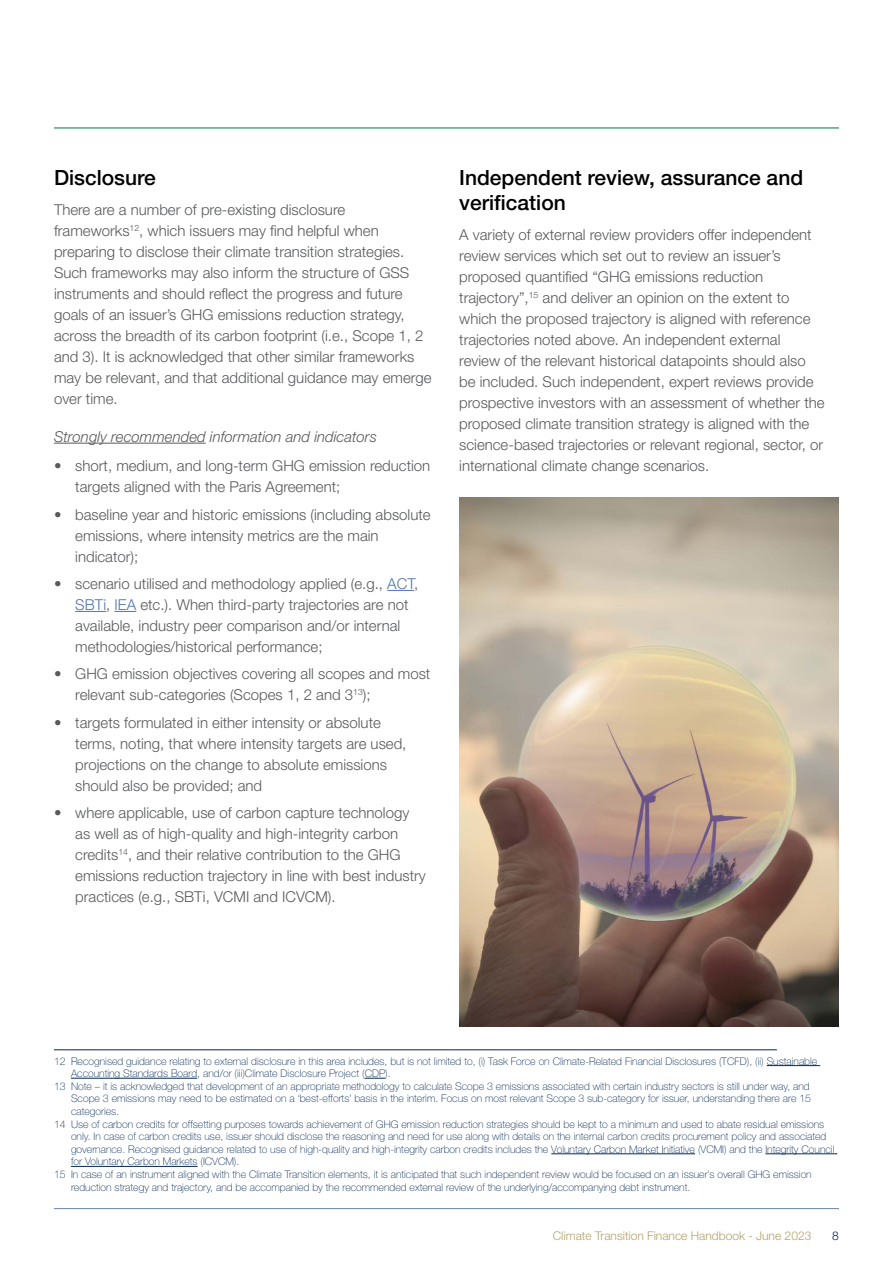
<style>
.page{position:relative;width:893px;height:1263px;background:#fff}
.page>*{position:absolute;margin:0;border:0;box-sizing:border-box;transform-origin:0 0}
.t1{font:500 21px/25.2px "Helvetica Neue LT Std";color:#000}
.t2{font:300 15px/21px "Helvetica Neue LT Std";color:#58595b}
.t3{font:italic 300 15px "Helvetica Neue LT Std";color:#58595b}
.t4{font:300 12px "Helvetica Neue LT Std";color:#b3a16a}
.t5{font:300 12px "Helvetica Neue LT Std";color:#002856}
.t6{font:100 10.5px "Helvetica Neue LT Std";color:#002856}
.s1{color:#4f73ad}
</style>
<div class="page">
<hr style="left:54px;top:1208px;width:785px;height:1px;background:#002856">
<hr style="left:54px;top:443px;width:152px;height:1px;background:#58595b">
<svg style="left:387px;top:590px;width:27px;height:1px"></svg>
<hr style="left:75px;top:611px;width:31px;height:1px;background:#4f73ad">
<svg style="left:115px;top:611px;width:21px;height:1px"></svg>
<hr style="left:54px;top:1049px;width:723px;height:1px;background:#002856">
<hr style="left:767px;top:1065px;width:53px;height:1px;background:#002856">
<hr style="left:71px;top:1078px;width:126px;height:1px;background:#002856">
<svg style="left:365px;top:1078px;width:20px;height:1px"></svg>
<hr style="left:551px;top:1153px;width:144px;height:1px;background:#002856">
<hr style="left:765px;top:1153px;width:72px;height:1px;background:#002856">
<hr style="left:71px;top:1166px;width:127px;height:1px;background:#002856">
<hr style="left:54px;top:128px;width:785px;height:1px;background:#007840">
<img style="left:459px;top:497px;width:380px;height:530px">
<h1 class="t1" style="left:54px;top:165px;width:103px">Disclosure</h1>
<p class="t2" style="left:54px;top:198px;width:379px">There are a number of pre-existing disclosure frameworks<sup>12</sup>, which issuers may find helpful when preparing to disclose their climate transition strategies.<br>Such frameworks may also inform the structure of GSS instruments and should reflect the progress and future goals of an issuer’s GHG emissions reduction strategy, across the breadth of its carbon footprint (i.e., Scope 1, 2 and 3). It is acknowledged that other similar frameworks may be relevant, and that additional guidance may emerge over time.</p>
<p class="t3" style="left:54px;top:427px;width:324px">Strongly recommended information and indicators</p>
<p class="t2" style="left:75px;top:455px;width:357px;text-indent:-21px">• short, medium, and long-term GHG emission reduction targets aligned with the Paris Agreement;</p>
<p class="t2" style="left:75px;top:503px;width:357px;text-indent:-21px">• baseline year and historic emissions (including absolute emissions, where intensity metrics are the main indicator);</p>
<p class="t2" style="left:75px;top:573px;width:344px;text-indent:-21px">• scenario utilised and methodology applied (e.g., <span class="s1">ACT</span>, <span class="s1">SBTi</span>, <span class="s1">IEA</span> etc.). When third-party trajectories are not available, industry peer comparison and/or internal methodologies/historical performance;</p>
<p class="t2" style="left:75px;top:663px;width:357px;text-indent:-21px">• GHG emission objectives covering all scopes and most relevant sub-categories (Scopes 1, 2 and 3<sup>13</sup>);</p>
<p class="t2" style="left:75px;top:711px;width:333px;text-indent:-21px">• targets formulated in either intensity or absolute terms, noting, that where intensity targets are used, projections on the change to absolute emissions should also be provided; and</p>
<p class="t2" style="left:75px;top:802px;width:352px;text-indent:-21px">• where applicable, use of carbon capture technology as well as of high-quality and high-integrity carbon credits<sup>14</sup>, and their relative contribution to the GHG emissions reduction trajectory in line with best industry practices (e.g., SBTi, VCMI and ICVCM).</p>
<h1 class="t1" style="left:459px;top:165px;width:345px">Independent review, assurance and verification</h1>
<p class="t2" style="left:459px;top:224px;width:367px">A variety of external review providers offer independent review services which set out to review an issuer’s proposed quantified “GHG emissions reduction trajectory”,<sup>15</sup> and deliver an opinion on the extent to which the proposed trajectory is aligned with reference trajectories noted above. An independent external review of the relevant historical datapoints should also be included. Such independent, expert reviews provide prospective investors with an assessment of whether the proposed climate transition strategy is aligned with the science-based trajectories or relevant regional, sector, or international climate change scenarios.</p>
<p class="t6" style="left:54px;top:1055px;width:765px">12 Recognised guidance relating to external disclosure in this area includes, but is not limited to, (i) Task Force on Climate-Related Financial Disclosures (TCFD), (ii) Sustainable</p>
<p class="t6" style="left:71px;top:1067px;width:321px">Accounting Standards Board, and/or (iii)Climate Disclosure Project (CDP).</p>
<p class="t6" style="left:54px;top:1080px;width:757px">13 Note – it is acknowledged that development of an appropriate methodology to calculate Scope 3 emissions associated with certain industry sectors is still under way, and</p>
<p class="t6" style="left:71px;top:1092px;width:741px">Scope 3 emissions may need to be estimated on a ‘best-efforts’ basis in the interim. Focus on most relevant Scope 3 sub-category for issuer, understanding there are 15</p>
<p class="t6" style="left:71px;top:1105px;width:50px">categories.</p>
<p class="t6" style="left:54px;top:1118px;width:772px">14 Use of carbon credits for offsetting purposes towards achievement of GHG emission reduction strategies should be kept to a minimum and used to abate residual emissions</p>
<p class="t6" style="left:71px;top:1130px;width:757px">only. In case of carbon credits use, issuer should disclose the reasoning and need for use along with details on the internal carbon credits procurement policy and associated</p>
<p class="t6" style="left:71px;top:1143px;width:765px">governance. Recognised guidance related to use of high-quality and high-integrity carbon credits includes the Voluntary Carbon Market Initiative (VCMI) and the Integrity Council</p>
<p class="t6" style="left:71px;top:1155px;width:170px">for Voluntary Carbon Markets (ICVCM).</p>
<p class="t6" style="left:54px;top:1168px;width:759px">15 In case of an instrument aligned with the Climate Transition elements, it is anticipated that such independent review would be focused on an issuer’s overall GHG emission</p>
<p class="t6" style="left:71px;top:1181px;width:621px">reduction strategy and trajectory, and be accompanied by the recommended external review of the underlying/accompanying debt instrument.</p>
<p class="t4" style="left:553px;top:1229px;width:260px">Climate Transition Finance Handbook - June 2023</p>
<p class="t5" style="left:832px;top:1229px;width:8px">8</p>
</div>
